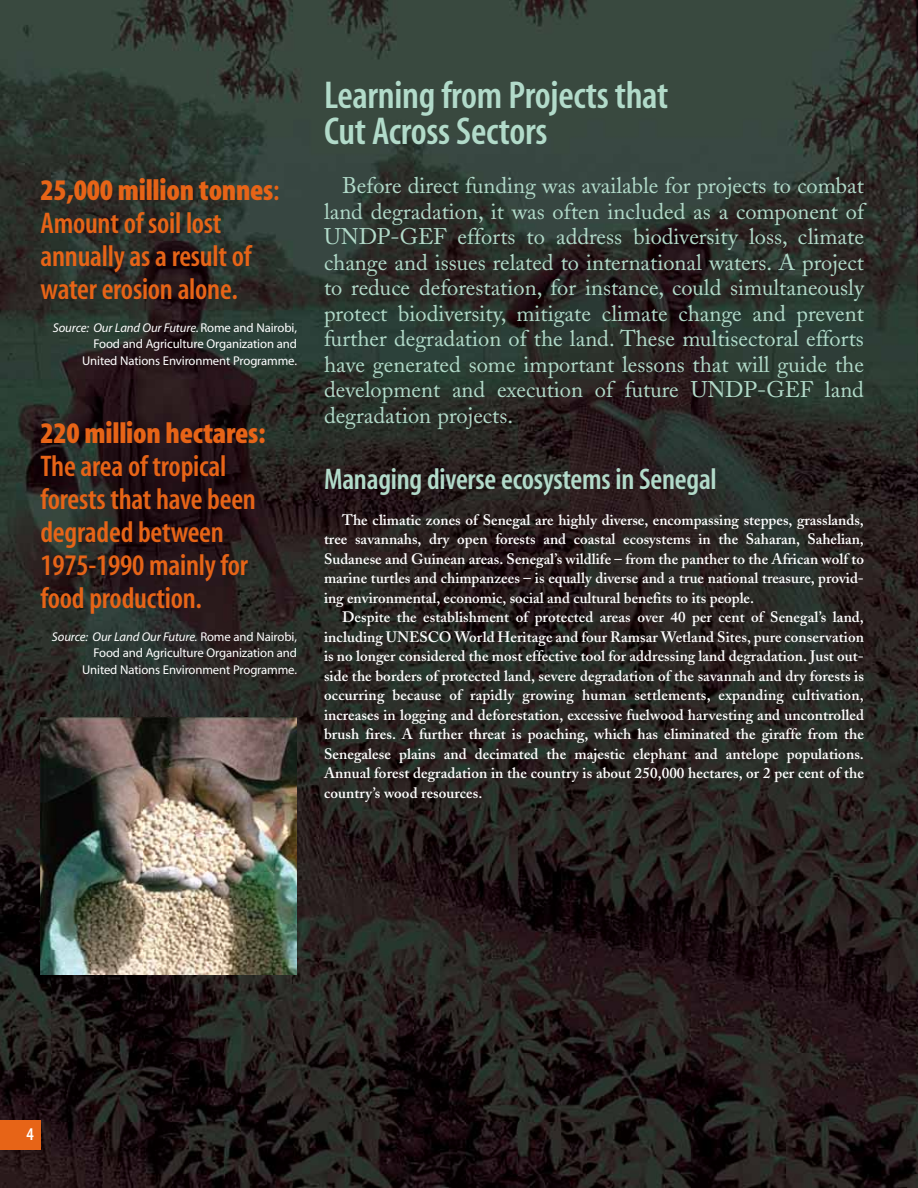
<style>
.page{position:relative;width:918px;height:1188px;background:#fff}
.page>*{position:absolute;margin:0;border:0;box-sizing:border-box;transform-origin:0 0}
.t1{font:39px/36px "Myriad MM 565 300";letter-spacing:-.01em;color:#b2dbca}
.t2{font:30px/33px "Myriad MM 565 300";letter-spacing:-.01em;color:#e76417}
.t3{font:30px "Myriad MM 830 300";letter-spacing:-.01em;color:#e76417}
.t4{font:30px "Myriad MM 565 300";letter-spacing:-.01em;color:#b2dbca}
.t5{font:22.5px/25.5px "Adobe Caslon";color:#b2dbca;text-align:justify}
.t6{font:18px "Myriad MM 565 300";color:#fff}
.t7{font:600 15px/19.5px "Adobe Caslon";letter-spacing:.005em;color:#fff;text-align:justify}
.t8{font:12.75px/16.5px "Myriad";letter-spacing:-.01em;color:#fff;text-align:right}
.s1{font-family:"Myriad MM 565 300"}
.s2{font-style:italic}
</style>
<div class="page">
<img style="left:0;top:0;width:918px;height:1188px">
<div style="left:0;top:1120px;width:40px;height:30px;background:#e76417"></div>
<img style="left:40px;top:718px;width:257px;height:256px">
<h2 class="t3" style="left:40px;top:180px;width:241px">25,000 million tonnes<span class="s1">:</span></h2>
<h2 class="t2" style="left:40px;top:209px;width:213px">Amount of soil lost annually as a result of water erosion alone.</h2>
<p class="t8" style="left:53px;top:320px;width:246px"><span class="s2">Source: Our Land Our Future</span>. Rome and Nairobi,<br>Food and Agriculture Organization and<br>United Nations Environment Programme.</p>
<h2 class="t3" style="left:40px;top:423px;width:227px">220 million hectares:</h2>
<h2 class="t2" style="left:40px;top:452px;width:217px">The area of tropical forests that have been degraded between<br>1975-1990 mainly for food production.</h2>
<p class="t8" style="left:52px;top:629px;width:247px"><span class="s2">Source: Our Land Our Future.</span> Rome and Nairobi,<br>Food and Agriculture Organization and<br>United Nations Environment Programme.</p>
<h1 class="t1" style="left:324px;top:81px;width:346px">Learning from Projects that<br>Cut Across Sectors</h1>
<p class="t5" style="left:324px;top:176px;width:542px;text-indent:18px">Before direct funding was available for projects to combat land degradation, it was often included as a component of UNDP-GEF efforts to address biodiversity loss, climate change and issues related to international waters. A project to reduce deforestation, for instance, could simultaneously protect biodiversity, mitigate climate change and prevent further degradation of the land. These multisectoral efforts have generated some important lessons that will guide the development and execution of future UNDP-GEF land degradation projects.</p>
<h2 class="t4" style="left:324px;top:469px;width:394px">Managing diverse ecosystems in Senegal</h2>
<p class="t7" style="left:324px;top:512px;width:542px;text-indent:18px">The climatic zones of Senegal are highly diverse, encompassing steppes, grasslands, tree savannahs, dry open forests and coastal ecosystems in the Saharan, Sahelian, Sudanese and Guinean areas. Senegal’s wildlife – from the panther to the African wolf to marine turtles and chimpanzees – is equally diverse and a true national treasure, provid&shy;ing environmental, economic, social and cultural benefits to its people.</p>
<p class="t7" style="left:324px;top:609px;width:542px;text-indent:18px">Despite the establishment of protected areas over 40 per cent of Senegal’s land, including UNESCO World Heritage and four Ramsar Wetland Sites, pure conservation is no longer considered the most effective tool for addressing land degradation. Just out&shy;side the borders of protected land, severe degradation of the savannah and dry forests is occurring because of rapidly growing human settlements, expanding cultivation, increases in logging and deforestation, excessive fuelwood harvesting and uncontrolled brush fires. A further threat is poaching, which has eliminated the giraffe from the Senegalese plains and decimated the majestic elephant and antelope populations.<br>Annual forest degradation in the country is about 250,000 hectares, or 2 per cent of the country’s wood resources.</p>
<p class="t6" style="left:26px;top:1128px;width:9px">4</p>
</div>
